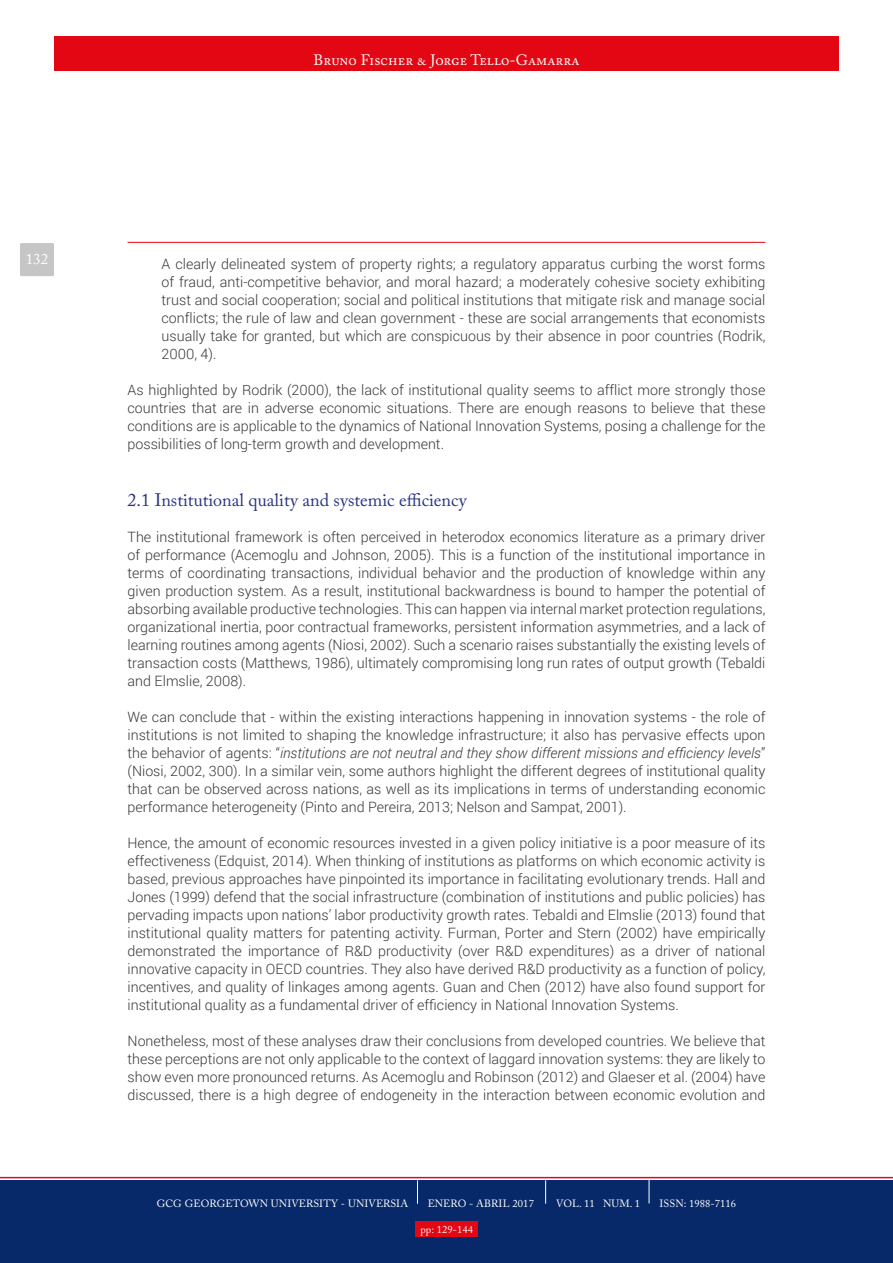
<style>
.page{position:relative;width:893px;height:1263px;background:#fff}
.page>*{position:absolute;margin:0;border:0;box-sizing:border-box;transform-origin:0 0}
.t1{font:18px "Adobe Caslon Pro";color:#283583}
.t2{font:15px "Adobe Caslon Pro";letter-spacing:.005em;color:#fff}
.t3{font:300 14.25px/18px "Roboto";color:#3a3835;text-align:justify}
.t4{font:10.5px "Adobe Caslon Pro";letter-spacing:.01em;color:#fff}
.s1{font-style:italic}
</style>
<div class="page">
<div style="left:54px;top:37px;width:785px;height:34px;background:#e30613"></div>
<div style="left:0;top:1180px;width:893px;height:83px;background:#082969"></div>
<svg style="left:0;top:1177px;width:893px;height:27px"></svg>
<div style="left:415px;top:1221px;width:63px;height:16px;background:#e30613"></div>
<div style="left:20px;top:243px;width:34px;height:33px;background:#c6c6c6;border-radius:2px"></div>
<hr style="left:128px;top:242px;width:637px;height:1px;background:#e30613">
<p class="t2" style="left:314px;top:51px;width:267px">Bruno Fischer &amp; Jorge Tello-Gamarra</p>
<p class="t2" style="left:26px;top:250px;width:24px">132</p>
<p class="t3" style="left:162px;top:254px;width:605px">A clearly delineated system of property rights; a regulatory apparatus curbing the worst forms of fraud, anti-competitive behavior, and moral hazard; a moderately cohesive society exhibiting trust and social cooperation; social and political institutions that mitigate risk and manage social conflicts; the rule of law and clean government - these are social arrangements that economists usually take for granted, but which are conspicuous by their absence in poor countries (Rodrik, 2000, 4).</p>
<p class="t3" style="left:128px;top:380px;width:639px">As highlighted by Rodrik (2000), the lack of institutional quality seems to afflict more strongly those countries that are in adverse economic situations. There are enough reasons to believe that these conditions are is applicable to the dynamics of National Innovation Systems, posing a challenge for the possibilities of long-term growth and development.</p>
<p class="t1" style="left:128px;top:489px;width:341px">2.1 Institutional quality and systemic efficiency</p>
<p class="t3" style="left:128px;top:527px;width:639px">The institutional framework is often perceived in heterodox economics literature as a primary driver of performance (Acemoglu and Johnson, 2005). This is a function of the institutional importance in terms of coordinating transactions, individual behavior and the production of knowledge within any given production system. As a result, institutional backwardness is bound to hamper the potential of absorbing available productive technologies. This can happen via internal market protection regulations, organizational inertia, poor contractual frameworks, persistent information asymmetries, and a lack of learning routines among agents (Niosi, 2002). Such a scenario raises substantially the existing levels of transaction costs (Matthews, 1986), ultimately compromising long run rates of output growth (Tebaldi and Elmslie, 2008).</p>
<p class="t3" style="left:128px;top:707px;width:639px">We can conclude that - within the existing interactions happening in innovation systems - the role of institutions is not limited to shaping the knowledge infrastructure; it also has pervasive effects upon the behavior of agents: “<span class="s1">institutions are not neutral and they show different missions and efficiency levels</span>” (Niosi, 2002, 300). In a similar vein, some authors highlight the different degrees of institutional quality that can be observed across nations, as well as its implications in terms of understanding economic performance heterogeneity (Pinto and Pereira, 2013; Nelson and Sampat, 2001).</p>
<p class="t3" style="left:128px;top:833px;width:639px">Hence, the amount of economic resources invested in a given policy initiative is a poor measure of its effectiveness (Edquist, 2014). When thinking of institutions as platforms on which economic activity is based, previous approaches have pinpointed its importance in facilitating evolutionary trends. Hall and Jones (1999) defend that the social infrastructure (combination of institutions and public policies) has pervading impacts upon nations’ labor productivity growth rates. Tebaldi and Elmslie (2013) found that institutional quality matters for patenting activity. Furman, Porter and Stern (2002) have empirically demonstrated the importance of R&amp;D productivity (over R&amp;D expenditures) as a driver of national innovative capacity in OECD countries. They also have derived R&amp;D productivity as a function of policy, incentives, and quality of linkages among agents. Guan and Chen (2012) have also found support for institutional quality as a fundamental driver of efficiency in National Innovation Systems.</p>
<p class="t3" style="left:128px;top:1031px;width:639px">Nonetheless, most of these analyses draw their conclusions from developed countries. We believe that these perceptions are not only applicable to the context of laggard innovation systems: they are likely to show even more pronounced returns. As Acemoglu and Robinson (2012) and Glaeser et al. (2004) have discussed, there is a high degree of endogeneity in the interaction between economic evolution and</p>
<p class="t4" style="left:157px;top:1197px;width:253px">GCG GEORGETOWN UNIVERSITY - UNIVERSIA</p>
<p class="t4" style="left:428px;top:1197px;width:108px">ENERO - ABRIL 2017</p>
<p class="t4" style="left:556px;top:1197px;width:85px">VOL. 11 NUM. 1</p>
<p class="t4" style="left:660px;top:1197px;width:78px">ISSN: 1988-7116</p>
<p class="t4" style="left:420px;top:1223px;width:54px">pp: 129-144</p>
</div>
